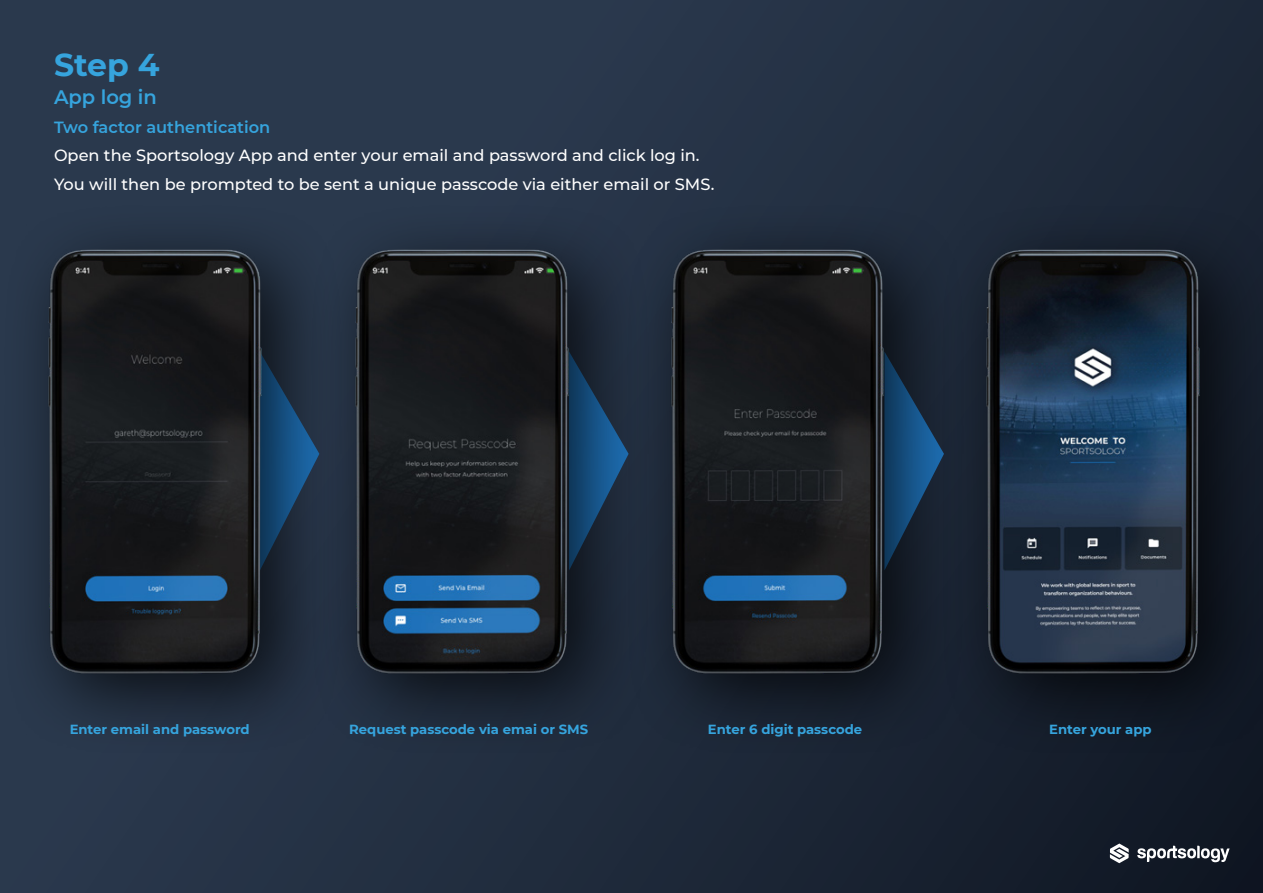
<style>
.page{position:relative;width:1263px;height:893px;background:#fff}
.page>*{position:absolute;margin:0;border:0;box-sizing:border-box;transform-origin:0 0}
.t1{font:700 31.5px "Montserrat";color:#36a4dd}
.t2{font:600 19.5px "Montserrat";color:#36a4dd}
.t3{font:500 16.2px/28.5px "Montserrat";color:#fff}
.t4{font:600 16.2px "Montserrat";color:#36a4dd}
.t5{font:700 13.2px "Montserrat";color:#36a4dd}
</style>
<div class="page">
<div style="left:0;top:0;width:1263px;height:893px;background:linear-gradient(to right,#2d3c51,#192332)"></div>
<svg style="left:1110px;top:843px;width:19px;height:20px"></svg>
<svg style="left:1137px;top:846px;width:92px;height:16px"></svg>
<div style="left:0;top:201px;width:345px;height:556px;background:#000;opacity:.75"></div>
<img style="left:12px;top:198px;width:280px;height:512px">
<div style="left:307px;top:201px;width:345px;height:556px;background:#000;opacity:.75"></div>
<img style="left:319px;top:198px;width:280px;height:512px">
<div style="left:623px;top:201px;width:344px;height:556px;background:#000;opacity:.75"></div>
<img style="left:635px;top:198px;width:279px;height:512px">
<div style="left:938px;top:201px;width:325px;height:556px;background:#000;opacity:.75"></div>
<img style="left:950px;top:198px;width:279px;height:512px">
<h1 class="t1" style="left:54px;top:42px;width:107px">Step 4</h1>
<p class="t2" style="left:54px;top:84px;width:104px">App log in</p>
<p class="t4" style="left:54px;top:116px;width:218px">Two factor authentication</p>
<p class="t3" style="left:54px;top:141px;width:662px">Open the Sportsology App and enter your email and password and click log in.<br>You will then be prompted to be sent a unique passcode via either email or SMS.</p>
<p class="t5" style="left:70px;top:720px;width:182px">Enter email and password</p>
<p class="t5" style="left:349px;top:720px;width:241px">Request passcode via emai or SMS</p>
<p class="t5" style="left:708px;top:720px;width:156px">Enter 6 digit passcode</p>
<p class="t5" style="left:1049px;top:720px;width:104px">Enter your app</p>
</div>
